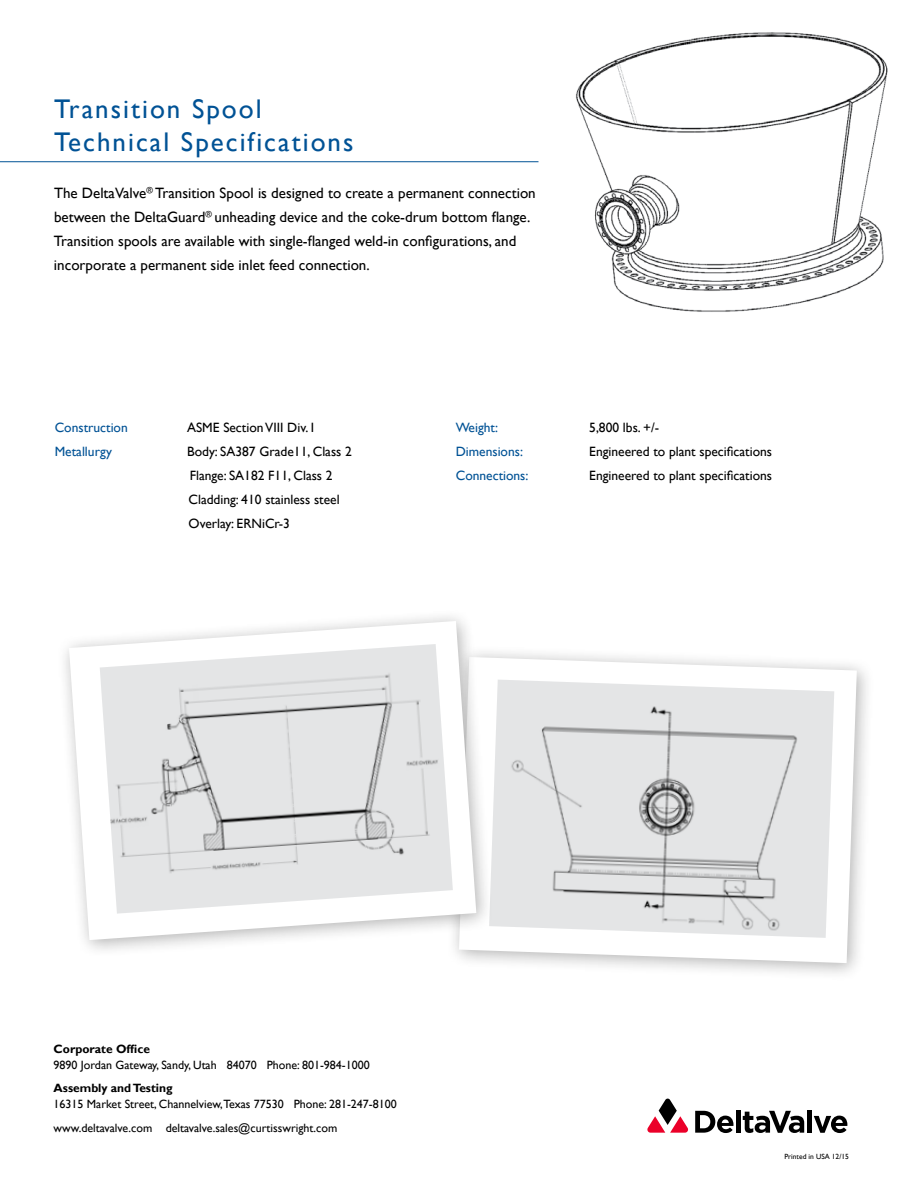
<style>
.page{position:relative;width:918px;height:1188px;background:#fff}
.page>*{position:absolute;margin:0;border:0;box-sizing:border-box;transform-origin:0 0}
.t1{font:27px/32.4px "Gill Sans";letter-spacing:.075em;color:#005295}
.t2{font:15px/24px "Gill Sans";color:#000}
.t3{font:13.5px/24px "Gill Sans";color:#000}
.t4{font:13.5px "Gill Sans";color:#005295}
.t5{font:12px/24px "Gill Sans";color:#000}
.t6{font:700 12px "Gill Sans";color:#000}
.t7{font:7.5px "Gill Sans";color:#000}
</style>
<div class="page">
<div style="left:446px;top:644px;width:429px;height:337px;background:#000;opacity:.3"></div>
<svg style="left:459px;top:657px;width:398px;height:306px"></svg>
<img style="left:494px;top:680px;width:340px;height:258px">
<img style="left:576px;top:32px;width:312px;height:280px">
<hr style="left:0;top:161px;width:538px;height:1px;background:#005295">
<div style="left:56px;top:608px;width:438px;height:350px;background:#000;opacity:.3"></div>
<svg style="left:69px;top:621px;width:407px;height:319px"></svg>
<img style="left:100px;top:644px;width:353px;height:270px">
<svg style="left:647px;top:1098px;width:41px;height:35px"></svg>
<svg style="left:695px;top:1111px;width:38px;height:22px"></svg>
<div style="left:736px;top:1110px;width:5px;height:23px;background:#000"></div>
<svg style="left:743px;top:1111px;width:61px;height:22px"></svg>
<div style="left:807px;top:1110px;width:5px;height:23px;background:#000"></div>
<svg style="left:814px;top:1116px;width:33px;height:17px"></svg>
<h1 class="t1" style="left:54px;top:93px;width:301px">Transition Spool<br>Technical Specifications</h1>
<p class="t2" style="left:54px;top:181px;width:483px">The DeltaValve<sup>®</sup> Transition Spool is designed to create a permanent connection between the DeltaGuard<sup>®</sup> unheading device and the coke-drum bottom flange.<br>Transition spools are available with single-flanged weld-in configurations, and incorporate a permanent side inlet feed connection.</p>
<p class="t4" style="left:55px;top:420px;width:75px">Construction</p>
<p class="t3" style="left:187px;top:416px;width:129px">ASME Section VIII Div. I</p>
<p class="t4" style="left:55px;top:444px;width:59px">Metallurgy</p>
<p class="t3" style="left:187px;top:440px;width:166px">Body: SA387 Grade11, Class 2<br>Flange: SA182 F11, Class 2<br>Cladding: 410 stainless steel<br>Overlay: ERNiCr-3</p>
<p class="t4" style="left:456px;top:420px;width:44px">Weight:</p>
<p class="t3" style="left:589px;top:416px;width:72px">5,800 lbs. +/-</p>
<p class="t4" style="left:456px;top:444px;width:69px">Dimensions:</p>
<p class="t3" style="left:589px;top:440px;width:184px">Engineered to plant specifications</p>
<p class="t4" style="left:456px;top:468px;width:74px">Connections:</p>
<p class="t3" style="left:589px;top:464px;width:184px">Engineered to plant specifications</p>
<p class="t6" style="left:54px;top:1041px;width:98px">Corporate Office</p>
<p class="t5" style="left:54px;top:1053px;width:318px">9890 Jordan Gateway, Sandy, Utah 84070 Phone: 801-984-1000</p>
<p class="t6" style="left:54px;top:1080px;width:121px">Assembly and Testing</p>
<p class="t5" style="left:54px;top:1092px;width:345px">16315 Market Street, Channelview,Texas 77530 Phone: 281-247-8100 www.deltavalve.com deltavalve.sales@curtisswright.com</p>
<p class="t7" style="left:784px;top:1152px;width:66px">Printed in USA 12/15</p>
</div>
